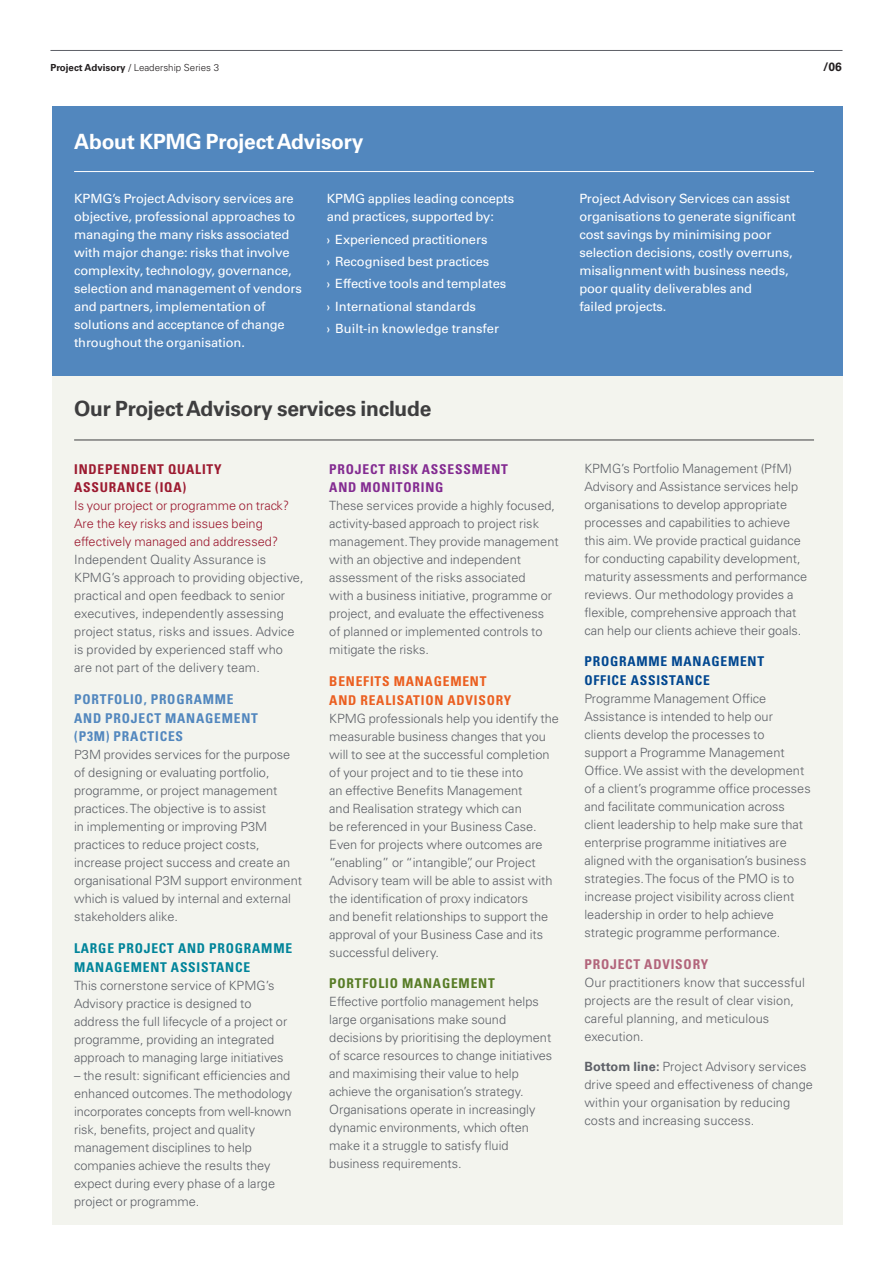
<style>
.page{position:relative;width:893px;height:1263px;background:#fff}
.page>*{position:absolute;margin:0;border:0;box-sizing:border-box;transform-origin:0 0}
.t1{font:700 21px "Univers";letter-spacing:-.01em;color:#3e3e3f}
.t2{font:700 21px "Univers";letter-spacing:-.01em;color:#fff}
.t3{font:700 condensed 13.5px/18.8px "Univers";letter-spacing:.06em;color:#5287be}
.t4{font:700 condensed 13.5px/18.8px "Univers";letter-spacing:.06em;color:#00849a}
.t5{font:700 condensed 13.5px/18.8px "Univers";letter-spacing:.06em;color:#eb5f20}
.t6{font:700 condensed 13.5px/18.8px "Univers";letter-spacing:.06em;color:#014790}
.t7{font:700 condensed 13.5px/18.8px "Univers";letter-spacing:.06em;color:#832b91}
.t8{font:700 condensed 13.5px/18.8px "Univers";letter-spacing:.06em;color:#9c1a30}
.t9{font:700 condensed 13.5px "Univers";letter-spacing:.06em;color:#577c26}
.t10{font:700 condensed 13.5px "Univers";letter-spacing:.06em;color:#b2647b}
.t11{font:300 12.75px/18px "Univers";color:#5d6067}
.t12{font:12.75px/18px "Univers";letter-spacing:-.01em;color:#fff}
.t13{font:300 12.75px/18px "Univers";color:#9c1a30}
.t14{font:700 12px "Univers";color:#231f20}
.t15{font:300 9.75px "Univers";color:#231f20}
.s1{font-weight:700}
</style>
<div class="page">
<hr style="left:50px;top:50px;width:792px;height:1px;background:#5d6067">
<div style="left:52px;top:370px;width:790px;height:855px;background:#f3f4ee"></div>
<hr style="left:74px;top:440px;width:740px;height:1px;background:#3e3e3f">
<div style="left:52px;top:106px;width:790px;height:269px;background:#5287be"></div>
<hr style="left:74px;top:171px;width:740px;height:1px;background:#fff">
<p class="t15" style="left:50px;top:62px;width:170px"><span class="s1">Project Advisory</span> / Leadership Series 3</p>
<p class="t14" style="left:823px;top:60px;width:20px">/06</p>
<h1 class="t2" style="left:74px;top:130px;width:291px">About KPMG Project Advisory</h1>
<p class="t12" style="left:74px;top:190px;width:229px">KPMG’s Project Advisory services are objective, professional approaches to managing the many risks associated with major change: risks that involve complexity, technology, governance, selection and management of vendors and partners, implementation of solutions and acceptance of change throughout the organisation.</p>
<p class="t12" style="left:327px;top:190px;width:189px">KPMG applies leading concepts and practices, supported by:</p>
<p class="t12" style="left:327px;top:228px;width:181px;line-height:22.2px">› Experienced practitioners<br>› Recognised best practices<br>› Effective tools and templates › International standards<br>› Built-in knowledge transfer</p>
<h1 class="t1" style="left:74px;top:396px;width:359px">Our Project Advisory services include</h1>
<p class="t8" style="left:74px;top:459px;width:149px">INDEPENDENT QUALITY<br>ASSURANCE (IQA)</p>
<p class="t13" style="left:74px;top:497px;width:217px">Is your project or programme on track?<br>Are the key risks and issues being effectively managed and addressed?</p>
<p class="t11" style="left:74px;top:551px;width:231px">Independent Quality Assurance is KPMG’s approach to providing objective, practical and open feedback to senior executives, independently assessing project status, risks and issues. Advice is provided by experienced staff who are not part of the delivery team.</p>
<p class="t3" style="left:74px;top:689px;width:185px">PORTFOLIO, PROGRAMME<br>AND PROJECT MANAGEMENT (P3M) PRACTICES</p>
<p class="t11" style="left:74px;top:746px;width:229px">P3M provides services for the purpose of designing or evaluating portfolio, programme, or project management practices. The objective is to assist<br>in implementing or improving P3M practices to reduce project costs, increase project success and create an organisational P3M support environment which is valued by internal and external stakeholders alike.</p>
<p class="t4" style="left:74px;top:938px;width:220px">LARGE PROJECT AND PROGRAMME<br>MANAGEMENT ASSISTANCE</p>
<p class="t11" style="left:74px;top:976px;width:215px">This cornerstone service of KPMG’s Advisory practice is designed to address the full lifecycle of a project or programme, providing an integrated approach to managing large initiatives</p>
<p class="t11" style="left:74px;top:1066px;width:219px">– the result: significant efficiencies and enhanced outcomes. The methodology incorporates concepts from well-known risk, benefits, project and quality management disciplines to help companies achieve the results they expect during every phase of a large project or programme.</p>
<p class="t7" style="left:329px;top:459px;width:180px">PROJECT RISK ASSESSMENT<br>AND MONITORING</p>
<p class="t11" style="left:329px;top:497px;width:231px">These services provide a highly focused, activity-based approach to project risk management. They provide management with an objective and independent assessment of the risks associated<br>with a business initiative, programme or project, and evaluate the effectiveness of planned or implemented controls to mitigate the risks.</p>
<p class="t5" style="left:329px;top:671px;width:184px">BENEFITS MANAGEMENT<br>AND REALISATION ADVISORY</p>
<p class="t11" style="left:329px;top:709px;width:231px">KPMG professionals help you identify the measurable business changes that you will to see at the successful completion of your project and to tie these into<br>an effective Benefits Management<br>and Realisation strategy which can<br>be referenced in your Business Case.<br>Even for projects where outcomes are “enabling” or “intangible”, our Project Advisory team will be able to assist with the identification of proxy indicators<br>and benefit relationships to support the approval of your Business Case and its successful delivery.</p>
<p class="t9" style="left:329px;top:975px;width:167px">PORTFOLIO MANAGEMENT</p>
<p class="t11" style="left:329px;top:992px;width:224px">Effective portfolio management helps large organisations make sound decisions by prioritising the deployment of scarce resources to change initiatives and maximising their value to help achieve the organisation’s strategy.<br>Organisations operate in increasingly dynamic environments, which often make it a struggle to satisfy fluid business requirements.</p>
<p class="t12" style="left:579px;top:190px;width:218px">Project Advisory Services can assist organisations to generate significant cost savings by minimising poor selection decisions, costly overruns, misalignment with business needs, poor quality deliverables and<br>failed projects.</p>
<p class="t11" style="left:584px;top:459px;width:224px">KPMG’s Portfolio Management (PfM)<br>Advisory and Assistance services help organisations to develop appropriate processes and capabilities to achieve this aim. We provide practical guidance for conducting capability development, maturity assessments and performance reviews. Our methodology provides a flexible, comprehensive approach that can help our clients achieve their goals.</p>
<p class="t6" style="left:584px;top:652px;width:181px">PROGRAMME MANAGEMENT<br>OFFICE ASSISTANCE</p>
<p class="t11" style="left:584px;top:690px;width:228px">Programme Management Office Assistance is intended to help our clients develop the processes to support a Programme Management Office. We assist with the development of a client’s programme office processes and facilitate communication across client leadership to help make sure that enterprise programme initiatives are aligned with the organisation’s business strategies. The focus of the PMO is to increase project visibility across client leadership in order to help achieve strategic programme performance.</p>
<p class="t10" style="left:584px;top:956px;width:125px">PROJECT ADVISORY</p>
<p class="t11" style="left:584px;top:973px;width:222px">Our practitioners know that successful projects are the result of clear vision, careful planning, and meticulous execution.</p>
<p class="t11" style="left:584px;top:1058px;width:230px"><span class="s1">Bottom line:</span> Project Advisory services drive speed and effectiveness of change within your organisation by reducing costs and increasing success.</p>
</div>
